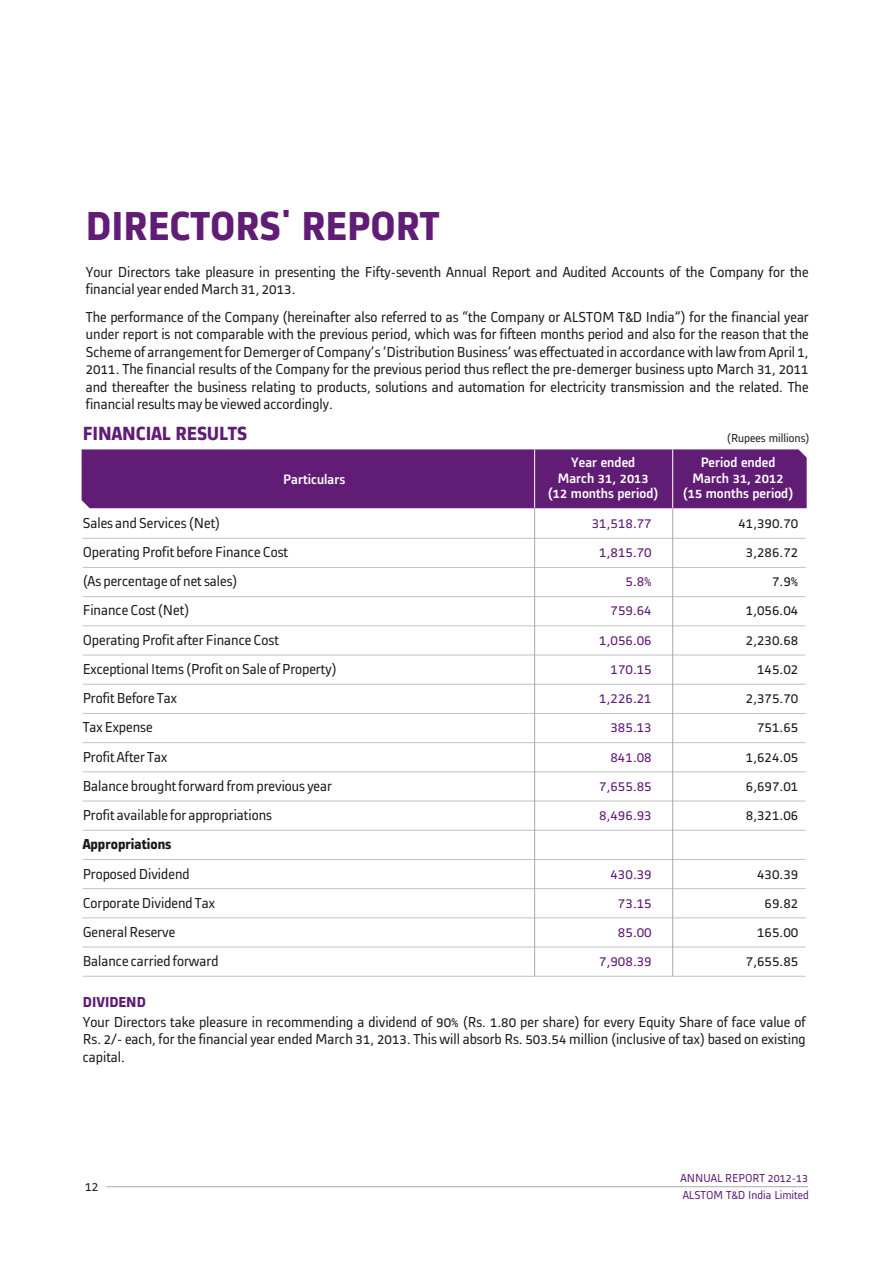
<style>
.page{position:relative;width:893px;height:1263px;background:#fff}
.page>*{position:absolute;margin:0;border:0;box-sizing:border-box;transform-origin:0 0}
.t1{font:700 42px "Alstom";color:#611c75}
.t2{font:700 19.8px "Alstom";color:#611c75}
.t3{font:15px/17.5px "Alstom";color:#1f1a17;text-align:justify}
.t4{font:15px/29.2px "Alstom";color:#611c75;text-align:right}
.t5{font:700 15px "Alstom";color:#1f1a17}
.t6{font:700 15px "Alstom";color:#611c75}
.t7{font:500 14.1px/15.6px "Alstom";color:#fff;text-align:center}
.t8{font:13.5px "Alstom";color:#1f1a17}
.t9{font:12px/16.8px "Alstom";color:#611c75}
.t10{font:12px "Alstom";color:#1f1a17}
</style>
<div class="page">
<div style="left:82px;top:449px;width:725px;height:59px;background:#611c75"></div>
<hr style="left:83px;top:947px;width:723px;height:1px;background:#c2c2c2">
<hr style="left:83px;top:917px;width:723px;height:1px;background:#c2c2c2">
<hr style="left:83px;top:888px;width:723px;height:1px;background:#c2c2c2">
<hr style="left:83px;top:801px;width:723px;height:1px;background:#c2c2c2">
<hr style="left:83px;top:830px;width:723px;height:1px;background:#c2c2c2">
<hr style="left:83px;top:859px;width:723px;height:1px;background:#c2c2c2">
<hr style="left:83px;top:976px;width:723px;height:1px;background:#c2c2c2">
<hr style="left:83px;top:771px;width:723px;height:1px;background:#c2c2c2">
<hr style="left:83px;top:742px;width:723px;height:1px;background:#c2c2c2">
<hr style="left:83px;top:713px;width:723px;height:1px;background:#c2c2c2">
<hr style="left:83px;top:684px;width:723px;height:1px;background:#c2c2c2">
<hr style="left:83px;top:655px;width:723px;height:1px;background:#c2c2c2">
<hr style="left:83px;top:625px;width:723px;height:1px;background:#c2c2c2">
<hr style="left:83px;top:596px;width:723px;height:1px;background:#c2c2c2">
<hr style="left:83px;top:567px;width:723px;height:1px;background:#c2c2c2">
<hr style="left:83px;top:538px;width:723px;height:1px;background:#c2c2c2">
<hr style="left:672px;top:449px;width:1px;height:59px;background:#fff">
<hr style="left:534px;top:449px;width:1px;height:59px;background:#fff">
<hr style="left:672px;top:508px;width:1px;height:468px;background:#aba8a8">
<hr style="left:534px;top:508px;width:1px;height:468px;background:#aba8a8">
<hr style="left:106px;top:1186px;width:702px;height:1px;background:#aba8a8">
<h1 class="t1" style="left:86px;top:207px;width:355px">DIRECTORS' REPORT</h1>
<p class="t3" style="left:86px;top:263px;width:724px">Your Directors take pleasure in presenting the Fifty-seventh Annual Report and Audited Accounts of the Company for the financial year ended March 31, 2013.</p>
<p class="t3" style="left:86px;top:308px;width:724px">The performance of the Company (hereinafter also referred to as “the Company or ALSTOM T&amp;D India”) for the financial year under report is not comparable with the previous period, which was for fifteen months period and also for the reason that the Scheme of arrangement for Demerger of Company’s ‘Distribution Business’ was effectuated in accordance with law from April 1, 2011. The financial results of the Company for the previous period thus reflect the pre-demerger business upto March 31, 2011 and thereafter the business relating to products, solutions and automation for electricity transmission and the related. The financial results may be viewed accordingly.</p>
<h2 class="t2" style="left:83px;top:424px;width:166px">FINANCIAL RESULTS</h2>
<p class="t7" style="left:283px;top:472px;width:63px">Particulars</p>
<p class="t10" style="left:727px;top:433px;width:84px">(Rupees millions)</p>
<p class="t7" style="left:548px;top:455px;width:112px">Year ended<br>March 31, 2013 (12 months period)</p>
<p class="t7" style="left:683px;top:455px;width:112px">Period ended<br>March 31, 2012 (15 months period)</p>
<p class="t3" style="left:83px;top:514px;width:139px">Sales and Services (Net)</p>
<p class="t3" style="left:738px;top:514px;width:61px">41,390.70</p>
<p class="t3" style="left:83px;top:543px;width:207px">Operating Profit before Finance Cost</p>
<p class="t3" style="left:746px;top:543px;width:54px">3,286.72</p>
<p class="t3" style="left:83px;top:573px;width:156px">(As percentage of net sales)</p>
<p class="t3" style="left:772px;top:573px;width:28px">7.9%</p>
<p class="t3" style="left:83px;top:602px;width:108px">Finance Cost (Net)</p>
<p class="t3" style="left:746px;top:602px;width:54px">1,056.04</p>
<p class="t3" style="left:83px;top:631px;width:198px">Operating Profit after Finance Cost</p>
<p class="t3" style="left:746px;top:631px;width:54px">2,230.68</p>
<p class="t3" style="left:83px;top:660px;width:256px">Exceptional Items (Profit on Sale of Property)</p>
<p class="t3" style="left:757px;top:660px;width:43px">145.02</p>
<p class="t3" style="left:83px;top:690px;width:96px">Profit Before Tax</p>
<p class="t3" style="left:746px;top:690px;width:54px">2,375.70</p>
<p class="t3" style="left:83px;top:719px;width:71px">Tax Expense</p>
<p class="t3" style="left:757px;top:719px;width:43px">751.65</p>
<p class="t3" style="left:83px;top:748px;width:86px">Profit After Tax</p>
<p class="t3" style="left:746px;top:748px;width:54px">1,624.05</p>
<p class="t3" style="left:83px;top:777px;width:251px">Balance brought forward from previous year</p>
<p class="t3" style="left:746px;top:777px;width:54px">6,697.01</p>
<p class="t3" style="left:83px;top:807px;width:191px">Profit available for appropriations</p>
<p class="t3" style="left:746px;top:807px;width:54px">8,321.06</p>
<p class="t5" style="left:83px;top:837px;width:90px">Appropriations</p>
<p class="t3" style="left:83px;top:865px;width:109px">Proposed Dividend</p>
<p class="t3" style="left:757px;top:865px;width:43px">430.39</p>
<p class="t3" style="left:83px;top:894px;width:134px">Corporate Dividend Tax</p>
<p class="t3" style="left:765px;top:894px;width:35px">69.82</p>
<p class="t3" style="left:83px;top:924px;width:94px">General Reserve</p>
<p class="t3" style="left:757px;top:924px;width:43px">165.00</p>
<p class="t3" style="left:83px;top:953px;width:138px">Balance carried forward</p>
<p class="t3" style="left:746px;top:953px;width:54px">7,655.85</p>
<p class="t4" style="left:592px;top:508px;width:61px">31,518.77<br>1,815.70<br>5.8%<br>759.64<br>1,056.06<br>170.15<br>1,226.21<br>385.13<br>841.08<br>7,655.85<br>8,496.93</p>
<p class="t4" style="left:599px;top:859px;width:54px">430.39<br>73.15<br>85.00<br>7,908.39</p>
<p class="t6" style="left:83px;top:995px;width:64px">DIVIDEND</p>
<p class="t3" style="left:83px;top:1013px;width:724px">Your Directors take pleasure in recommending a dividend of 90% (Rs. 1.80 per share) for every Equity Share of face value of Rs. 2/- each, for the financial year ended March 31, 2013. This will absorb Rs. 503.54 million (inclusive of tax) based on existing capital.</p>
<p class="t8" style="left:85px;top:1180px;width:15px">12</p>
<p class="t9" style="left:681px;top:1170px;width:130px">ANNUAL REPORT 2012-13<br>ALSTOM T&amp;D India Limited</p>
</div>
